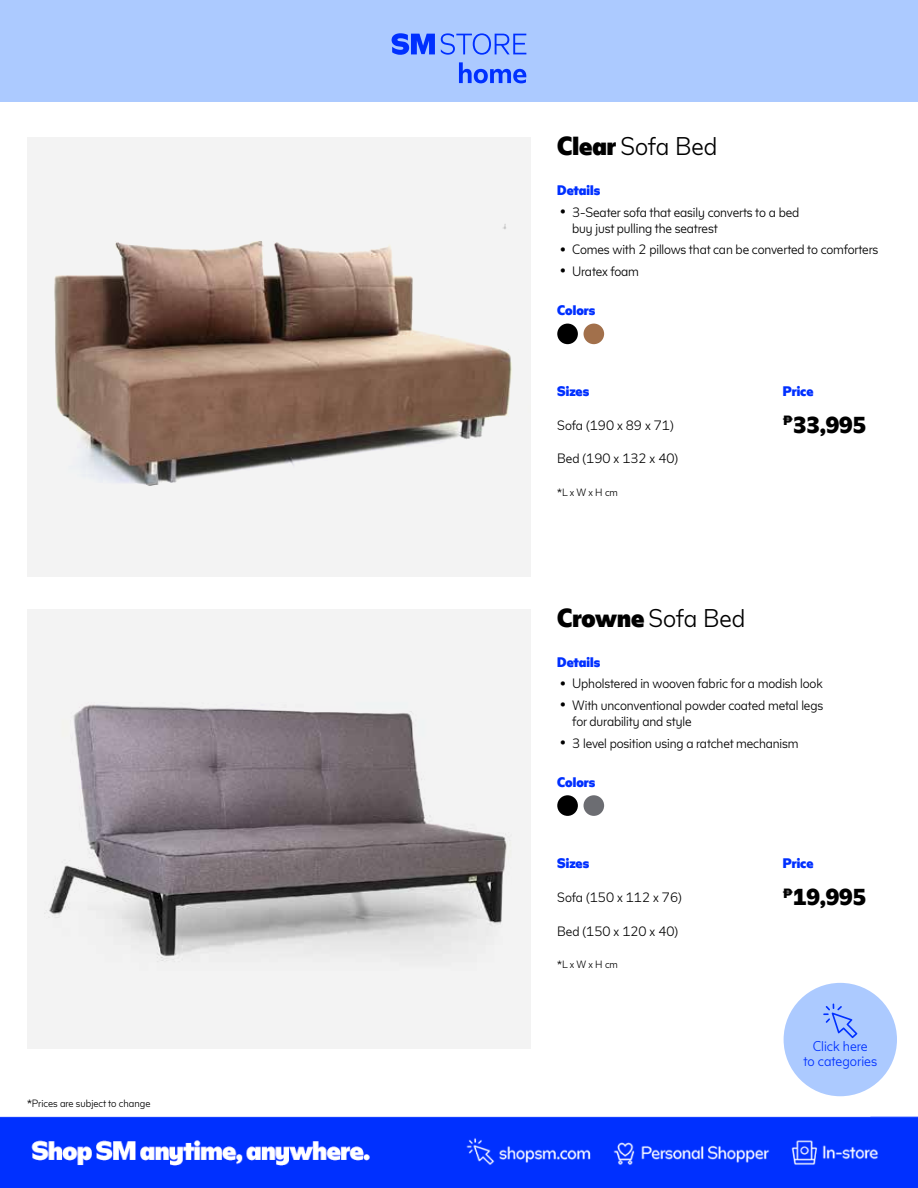
<style>
.page{position:relative;width:918px;height:1188px;background:#fff}
.page>*{position:absolute;margin:0;border:0;box-sizing:border-box;transform-origin:0 0}
.t1{font:300 25.5px "Henry Sans";color:#000}
.t2{font:900 22.5px "Henry Sans";color:#000}
.t3{font:300 14.1px/14.5px "Henry Sans";color:#0030ff;text-align:center}
.t4{font:300 13.5px/16.2px "Henry Sans";letter-spacing:-.01em;color:#000}
.t5{font:900 13.5px "Henry Sans";color:#0030ff}
.t6{font:300 10.5px "Henry Sans";color:#000}
.s1{font-weight:900}
.s2{font-size:24px}
</style>
<div class="page">
<div style="left:27px;top:137px;width:503px;height:440px;background:#f3f3f3"></div>
<img style="left:115px;top:224px;width:391px;height:46px">
<div style="left:0;top:0;width:918px;height:102px;background:#accaff"></div>
<svg style="left:392px;top:33px;width:43px;height:22px"></svg>
<svg style="left:441px;top:33px;width:85px;height:22px"></svg>
<svg style="left:459px;top:62px;width:67px;height:21px"></svg>
<img style="left:0;top:270px;width:918px;height:918px">
<div style="left:784px;top:983px;width:113px;height:113px;background:#accaff;border-radius:50%"></div>
<svg style="left:823px;top:1004px;width:34px;height:34px"></svg>
<p class="t6" style="left:27px;top:1097px;width:125px">*Prices are subject to change</p>
<h1 class="t1" style="left:557px;top:131px;width:162px"><span class="s1">Clear</span> Sofa Bed</h1>
<p class="t5" style="left:557px;top:182px;width:44px">Details</p>
<p class="t4" style="left:572px;top:203px;width:229px;text-indent:-14px"><span class="s2">•</span> 3-Seater sofa that easily converts to a bed buy just pulling the seatrest</p>
<p class="t4" style="left:559px;top:241px;width:321px"><span class="s2">•</span> Comes with 2 pillows that can be converted to comforters</p>
<p class="t4" style="left:559px;top:263px;width:82px"><span class="s2">•</span> Uratex foam</p>
<p class="t5" style="left:557px;top:302px;width:40px">Colors</p>
<p class="t5" style="left:557px;top:382px;width:33px">Sizes</p>
<p class="t5" style="left:783px;top:382px;width:32px">Price</p>
<p class="t4" style="left:557px;top:416px;width:118px">Sofa (190 x 89 x 71)</p>
<h2 class="t2" style="left:783px;top:411px;width:85px"><sup>₱</sup>33,995</h2>
<p class="t4" style="left:557px;top:450px;width:122px">Bed (190 x 132 x 40)</p>
<p class="t6" style="left:557px;top:486px;width:62px">*L x W x H cm</p>
<h1 class="t1" style="left:557px;top:603px;width:190px"><span class="s1">Crowne</span> Sofa Bed</h1>
<p class="t5" style="left:557px;top:653px;width:44px">Details</p>
<p class="t4" style="left:559px;top:675px;width:265px"><span class="s2">•</span> Upholstered in wooven fabric for a modish look</p>
<p class="t4" style="left:572px;top:697px;width:252px;text-indent:-14px"><span class="s2">•</span> With unconventional powder coated metal legs for durability and style</p>
<p class="t4" style="left:559px;top:735px;width:241px"><span class="s2">•</span> 3 level position using a ratchet mechanism</p>
<p class="t5" style="left:557px;top:774px;width:40px">Colors</p>
<p class="t5" style="left:557px;top:855px;width:33px">Sizes</p>
<p class="t5" style="left:783px;top:855px;width:32px">Price</p>
<p class="t4" style="left:557px;top:889px;width:126px">Sofa (150 x 112 x 76)</p>
<h2 class="t2" style="left:783px;top:883px;width:85px"><sup>₱</sup>19,995</h2>
<p class="t4" style="left:557px;top:922px;width:122px">Bed (150 x 120 x 40)</p>
<p class="t6" style="left:557px;top:958px;width:62px">*L x W x H cm</p>
<p class="t3" style="left:803px;top:1039px;width:75px">Click here<br>to categories</p>
</div>
